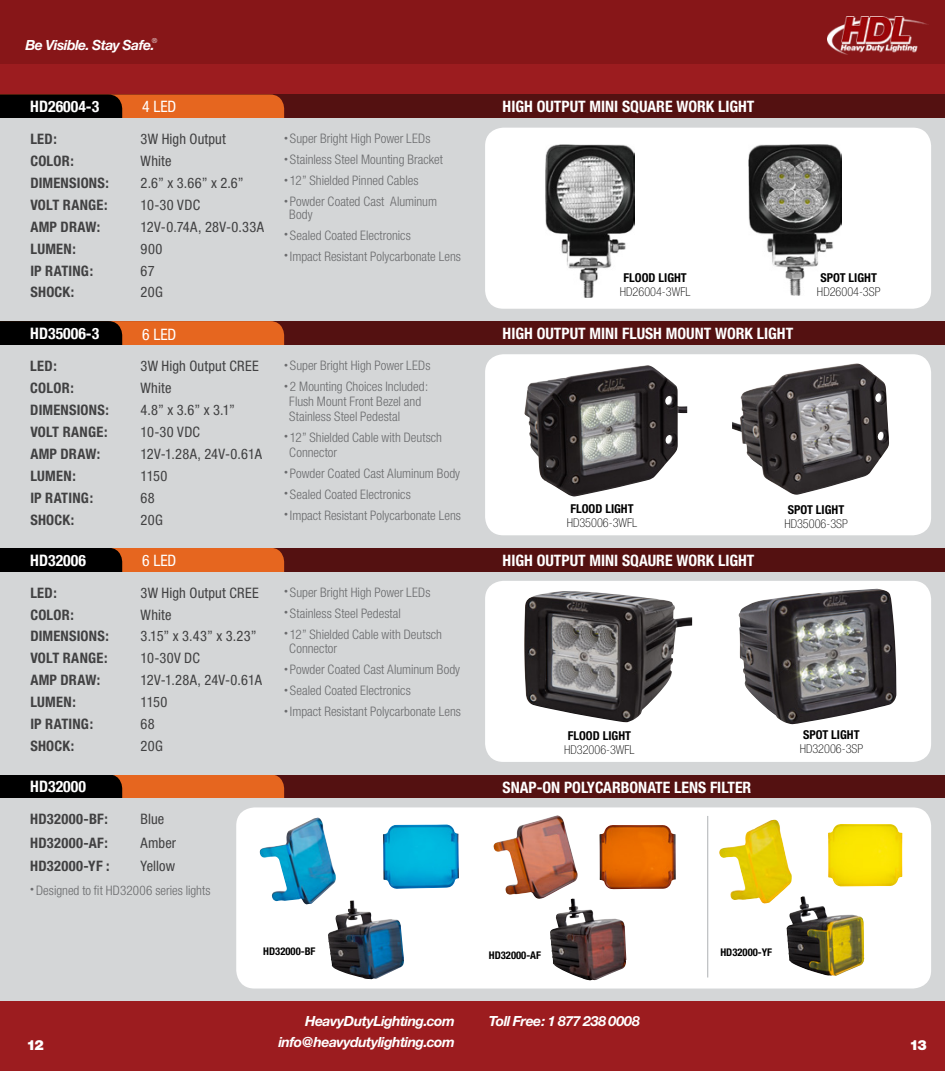
<style>
.page{position:relative;width:945px;height:1071px;background:#9c1c1f}
.page>*{position:absolute;margin:0;border:0;box-sizing:border-box;transform-origin:0 0}
.t1{font:700 condensed 15.75px "Helvetica Neue";color:#fff}
.t2{font:700 condensed 15.75px "Helvetica Neue";color:#fff}
.t3{font:condensed 15.75px "Helvetica Neue";color:#fff}
.t4{font:condensed 14.35px "Helvetica Neue";letter-spacing:.015em;color:#414142}
.t5{font:700 condensed 14.35px "Helvetica Neue";letter-spacing:.015em;color:#414142}
.t6{font:italic 700 14px "Helvetica Neue";letter-spacing:-.035em;color:#fff}
.t7{font:900 14px "Helvetica Neue";color:#fff}
.t8{font:300 condensed 13.12px/14.7px "Helvetica Neue";color:#6a6b6d}
.t9{font:100 condensed 12.25px "Helvetica Neue";color:#000}
.t10{font:700 condensed 12.25px "Helvetica Neue";color:#000}
.t11{font:700 condensed 10.67px "Helvetica Neue";color:#000}
.t12{font:300 condensed 7px "Helvetica Neue";color:#fff}
</style>
<div class="page">
<div style="left:0;top:0;width:945px;height:64px;background:#871618"></div>
<div style="left:0;top:95px;width:945px;height:24px;background:#541111"></div>
<div style="left:0;top:321px;width:945px;height:24px;background:#541111"></div>
<div style="left:0;top:548px;width:945px;height:24px;background:#541111"></div>
<div style="left:0;top:775px;width:945px;height:24px;background:#541111"></div>
<svg style="left:0;top:95px;width:284px;height:704px;background:#853f17"></svg>
<div style="left:0;top:119px;width:945px;height:202px;background:#d4d6d7"></div>
<div style="left:0;top:345px;width:945px;height:203px;background:#d4d6d7"></div>
<div style="left:0;top:572px;width:945px;height:202px;background:#d4d6d7"></div>
<div style="left:485px;top:128px;width:446px;height:181px;background:#fff;border-radius:18px"></div>
<div style="left:485px;top:354px;width:446px;height:181px;background:#fff;border-radius:18px"></div>
<div style="left:485px;top:581px;width:446px;height:181px;background:#fff;border-radius:18px"></div>
<img style="left:827px;top:17px;width:102px;height:37px">
<div style="left:0;top:799px;width:945px;height:202px;background:#d4d6d7"></div>
<img style="left:546px;top:145px;width:89px;height:152px">
<img style="left:524px;top:591px;width:168px;height:131px">
<img style="left:739px;top:589px;width:157px;height:135px">
<div style="left:236px;top:807px;width:695px;height:182px;background:#fff;border-radius:18px"></div>
<img style="left:260px;top:818px;width:76px;height:86px">
<img style="left:383px;top:825px;width:76px;height:64px">
<img style="left:328px;top:900px;width:76px;height:79px">
<img style="left:493px;top:815px;width:85px;height:84px">
<img style="left:599px;top:825px;width:77px;height:64px">
<img style="left:550px;top:899px;width:76px;height:81px">
<img style="left:719px;top:820px;width:73px;height:83px">
<img style="left:828px;top:824px;width:74px;height:62px">
<img style="left:787px;top:896px;width:77px;height:80px">
<hr style="left:707px;top:816px;width:1px;height:162px;background:#aeb1b4">
<img style="left:749px;top:145px;width:92px;height:150px">
<img style="left:524px;top:365px;width:163px;height:131px">
<img style="left:732px;top:363px;width:157px;height:132px">
<p class="t6" style="left:25px;top:36px;width:131px">Be Visible. Stay Safe.</p>
<p class="t12" style="left:152px;top:36px;width:7px">®</p>
<p class="t2" style="left:30px;top:97px;width:70px">HD26004-3</p>
<p class="t3" style="left:142px;top:98px;width:36px">4 LED</p>
<p class="t1" style="left:503px;top:97px;width:253px">HIGH OUTPUT MINI SQUARE WORK LIGHT</p>
<p class="t5" style="left:30px;top:131px;width:28px">LED:</p>
<p class="t4" style="left:141px;top:131px;width:87px">3W High Output</p>
<p class="t5" style="left:30px;top:152px;width:45px">COLOR:</p>
<p class="t4" style="left:141px;top:153px;width:32px">White</p>
<p class="t5" style="left:30px;top:174px;width:80px">DIMENSIONS:</p>
<p class="t4" style="left:141px;top:175px;width:105px">2.6” x 3.66” x 2.6”</p>
<p class="t5" style="left:30px;top:196px;width:79px">VOLT RANGE:</p>
<p class="t4" style="left:141px;top:197px;width:61px">10-30 VDC</p>
<p class="t5" style="left:30px;top:218px;width:72px">AMP DRAW:</p>
<p class="t4" style="left:141px;top:219px;width:125px">12V-0.74A, 28V-0.33A</p>
<p class="t5" style="left:30px;top:240px;width:47px">LUMEN:</p>
<p class="t4" style="left:141px;top:240px;width:23px">900</p>
<p class="t5" style="left:30px;top:262px;width:64px">IP RATING:</p>
<p class="t4" style="left:141px;top:262px;width:16px">67</p>
<p class="t5" style="left:30px;top:284px;width:45px">SHOCK:</p>
<p class="t4" style="left:141px;top:284px;width:24px">20G</p>
<p class="t8" style="left:284px;top:131px;width:148px"><sup>•</sup> Super Bright High Power LEDs</p>
<p class="t8" style="left:284px;top:152px;width:160px"><sup>•</sup> Stainless Steel Mounting Bracket</p>
<p class="t8" style="left:284px;top:173px;width:136px"><sup>•</sup> 12” Shielded Pinned Cables</p>
<p class="t8" style="left:289px;top:196px;width:149px;line-height:12.2px;text-indent:-5px"><sup>•</sup> Powder Coated Cast Aluminum<br>Body</p>
<p class="t8" style="left:284px;top:228px;width:128px"><sup>•</sup> Sealed Coated Electronics</p>
<p class="t8" style="left:284px;top:249px;width:178px"><sup>•</sup> Impact Resistant Polycarbonate Lens</p>
<p class="t10" style="left:624px;top:270px;width:65px">FLOOD LIGHT</p>
<p class="t9" style="left:620px;top:285px;width:72px">HD26004-3WFL</p>
<p class="t10" style="left:821px;top:271px;width:58px">SPOT LIGHT</p>
<p class="t9" style="left:817px;top:285px;width:65px">HD26004-3SP</p>
<p class="t2" style="left:30px;top:324px;width:70px">HD35006-3</p>
<p class="t3" style="left:142px;top:326px;width:36px">6 LED</p>
<p class="t1" style="left:503px;top:324px;width:292px">HIGH OUTPUT MINI FLUSH MOUNT WORK LIGHT</p>
<p class="t5" style="left:30px;top:358px;width:28px">LED:</p>
<p class="t4" style="left:141px;top:358px;width:120px">3W High Output CREE</p>
<p class="t5" style="left:30px;top:380px;width:45px">COLOR:</p>
<p class="t4" style="left:141px;top:380px;width:32px">White</p>
<p class="t5" style="left:30px;top:401px;width:80px">DIMENSIONS:</p>
<p class="t4" style="left:141px;top:402px;width:96px">4.8” x 3.6” x 3.1”</p>
<p class="t5" style="left:30px;top:423px;width:79px">VOLT RANGE:</p>
<p class="t4" style="left:141px;top:424px;width:61px">10-30 VDC</p>
<p class="t5" style="left:30px;top:445px;width:72px">AMP DRAW:</p>
<p class="t4" style="left:141px;top:446px;width:123px">12V-1.28A, 24V-0.61A</p>
<p class="t5" style="left:30px;top:467px;width:47px">LUMEN:</p>
<p class="t4" style="left:141px;top:467px;width:28px">1150</p>
<p class="t5" style="left:30px;top:489px;width:64px">IP RATING:</p>
<p class="t4" style="left:141px;top:489px;width:16px">68</p>
<p class="t5" style="left:30px;top:511px;width:45px">SHOCK:</p>
<p class="t4" style="left:141px;top:511px;width:24px">20G</p>
<p class="t8" style="left:284px;top:358px;width:148px"><sup>•</sup> Super Bright High Power LEDs</p>
<p class="t8" style="left:289px;top:379px;width:140px;text-indent:-5px"><sup>•</sup> 2 Mounting Choices Included:<br>Flush Mount Front Bezel and<br>Stainless Steel Pedestal</p>
<p class="t8" style="left:289px;top:430px;width:154px;text-indent:-5px"><sup>•</sup> 12” Shielded Cable with Deutsch<br>Connector</p>
<p class="t8" style="left:284px;top:465px;width:177px"><sup>•</sup> Powder Coated Cast Aluminum Body</p>
<p class="t8" style="left:284px;top:486px;width:128px"><sup>•</sup> Sealed Coated Electronics</p>
<p class="t8" style="left:284px;top:507px;width:178px"><sup>•</sup> Impact Resistant Polycarbonate Lens</p>
<p class="t10" style="left:570px;top:501px;width:65px">FLOOD LIGHT</p>
<p class="t9" style="left:567px;top:516px;width:72px">HD35006-3WFL</p>
<p class="t10" style="left:788px;top:502px;width:58px">SPOT LIGHT</p>
<p class="t9" style="left:784px;top:517px;width:65px">HD35006-3SP</p>
<p class="t2" style="left:30px;top:550px;width:57px">HD32006</p>
<p class="t3" style="left:142px;top:552px;width:36px">6 LED</p>
<p class="t1" style="left:503px;top:550px;width:253px">HIGH OUTPUT MINI SQAURE WORK LIGHT</p>
<p class="t5" style="left:30px;top:584px;width:28px">LED:</p>
<p class="t4" style="left:141px;top:584px;width:120px">3W High Output CREE</p>
<p class="t5" style="left:30px;top:606px;width:45px">COLOR:</p>
<p class="t4" style="left:141px;top:606px;width:32px">White</p>
<p class="t5" style="left:30px;top:628px;width:80px">DIMENSIONS:</p>
<p class="t4" style="left:141px;top:628px;width:118px">3.15” x 3.43” x 3.23”</p>
<p class="t5" style="left:30px;top:650px;width:79px">VOLT RANGE:</p>
<p class="t4" style="left:141px;top:650px;width:61px">10-30V DC</p>
<p class="t5" style="left:30px;top:671px;width:72px">AMP DRAW:</p>
<p class="t4" style="left:141px;top:672px;width:123px">12V-1.28A, 24V-0.61A</p>
<p class="t5" style="left:30px;top:693px;width:47px">LUMEN:</p>
<p class="t4" style="left:141px;top:694px;width:28px">1150</p>
<p class="t5" style="left:30px;top:715px;width:64px">IP RATING:</p>
<p class="t4" style="left:141px;top:716px;width:16px">68</p>
<p class="t5" style="left:30px;top:737px;width:45px">SHOCK:</p>
<p class="t4" style="left:141px;top:737px;width:24px">20G</p>
<p class="t8" style="left:284px;top:585px;width:148px"><sup>•</sup> Super Bright High Power LEDs</p>
<p class="t8" style="left:284px;top:606px;width:118px"><sup>•</sup> Stainless Steel Pedestal</p>
<p class="t8" style="left:289px;top:627px;width:154px;text-indent:-5px"><sup>•</sup> 12” Shielded Cable with Deutsch<br>Connector</p>
<p class="t8" style="left:284px;top:662px;width:177px"><sup>•</sup> Powder Coated Cast Aluminum Body</p>
<p class="t8" style="left:284px;top:683px;width:128px"><sup>•</sup> Sealed Coated Electronics</p>
<p class="t8" style="left:284px;top:704px;width:178px"><sup>•</sup> Impact Resistant Polycarbonate Lens</p>
<p class="t10" style="left:568px;top:728px;width:65px">FLOOD LIGHT</p>
<p class="t9" style="left:564px;top:743px;width:72px">HD32006-3WFL</p>
<p class="t10" style="left:803px;top:727px;width:58px">SPOT LIGHT</p>
<p class="t9" style="left:800px;top:742px;width:65px">HD32006-3SP</p>
<p class="t2" style="left:30px;top:777px;width:57px">HD32000</p>
<p class="t1" style="left:503px;top:778px;width:250px">SNAP-ON POLYCARBONATE LENS FILTER</p>
<p class="t5" style="left:30px;top:810px;width:79px">HD32000-BF:</p>
<p class="t4" style="left:141px;top:811px;width:25px">Blue</p>
<p class="t5" style="left:30px;top:834px;width:79px">HD32000-AF:</p>
<p class="t4" style="left:141px;top:834px;width:37px">Amber</p>
<p class="t5" style="left:30px;top:858px;width:81px">HD32000-YF :</p>
<p class="t4" style="left:141px;top:858px;width:36px">Yellow</p>
<p class="t8" style="left:30px;top:883px;width:182px"><sup>•</sup> Designed to fit HD32006 series lights</p>
<p class="t11" style="left:263px;top:944px;width:54px">HD32000-BF</p>
<p class="t11" style="left:720px;top:945px;width:53px">HD32000-YF</p>
<p class="t11" style="left:489px;top:948px;width:54px">HD32000-AF</p>
<p class="t6" style="left:305px;top:1012px;width:151px">HeavyDutyLighting.com</p>
<p class="t6" style="left:489px;top:1012px;width:152px">Toll Free: 1 877 238 0008</p>
<p class="t7" style="left:26px;top:1037px;width:19px">12</p>
<p class="t6" style="left:278px;top:1033px;width:178px">info@heavydutylighting.com</p>
<p class="t7" style="left:909px;top:1037px;width:19px">13</p>
</div>
